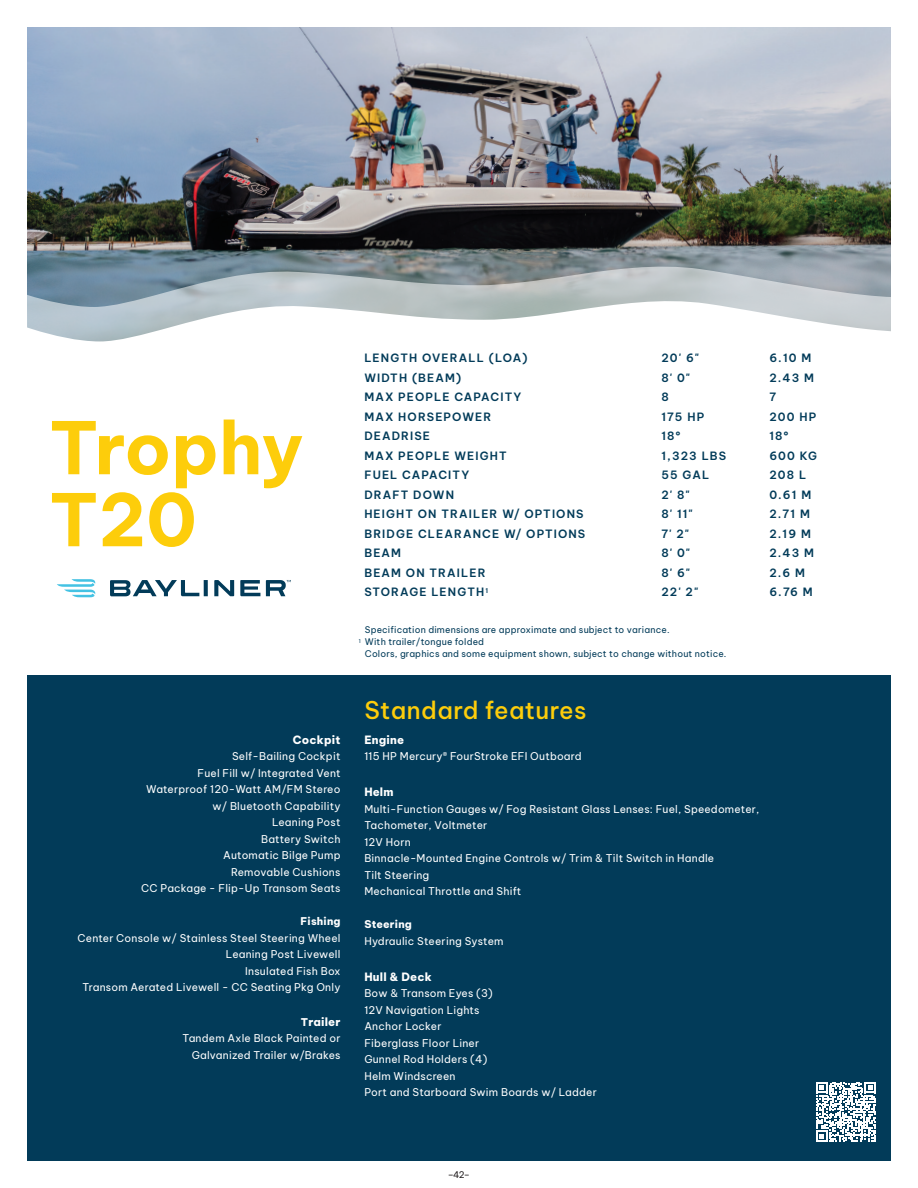
<style>
.page{position:relative;width:918px;height:1188px;background:#fff}
.page>*{position:absolute;margin:0;border:0;box-sizing:border-box;transform-origin:0 0}
.t1{font:700 72px/72px "Be Vietnam Pro";letter-spacing:-.005em;color:#fdcd0b}
.t2{font:500 24px "Be Vietnam Pro";letter-spacing:.02em;color:#fdcd0b}
.t3{font:600 11.25px "Be Vietnam Pro";letter-spacing:.1em;color:#023b59}
.t4{font:800 11.25px "Be Vietnam Pro";letter-spacing:.02em;color:#fff}
.t5{font:10.5px/16.5px "Be Vietnam Pro";letter-spacing:.02em;color:#fff;text-align:right}
.t6{font:800 10.5px "Be Vietnam Pro";letter-spacing:.02em;color:#fff}
.t7{font:9px/12px "Be Vietnam Pro";letter-spacing:.02em;color:#023b59}
.t8{font:9px "Be Vietnam Pro";color:#231f20}
.s1{font-size:10.5px}
</style>
<div class="page">
<div style="left:27px;top:675px;width:864px;height:486px;background:#023b59"></div>
<img style="left:27px;top:27px;width:864px;height:240px">
<svg style="left:27px;top:267px;width:864px;height:75px"></svg>
<svg style="left:57px;top:579px;width:38px;height:18px"></svg>
<svg style="left:110px;top:580px;width:89px;height:16px"></svg>
<svg style="left:204px;top:580px;width:4px;height:16px"></svg>
<svg style="left:214px;top:580px;width:20px;height:16px"></svg>
<svg style="left:240px;top:580px;width:20px;height:16px"></svg>
<svg style="left:266px;top:580px;width:25px;height:16px"></svg>
<svg style="left:816px;top:1082px;width:60px;height:60px"></svg>
<h1 class="t1" style="left:49px;top:404px;width:256px">Trophy<br>T20</h1>
<p class="t4" style="left:293px;top:730px;width:49px">Cockpit</p>
<p class="t5" style="left:141px;top:747px;width:201px">Self-Bailing Cockpit<br>Fuel Fill w/ Integrated Vent<br>Waterproof 120-Watt AM/FM Stereo w/ Bluetooth Capability<br>Leaning Post<br>Battery Switch<br>Automatic Bilge Pump<br>Removable Cushions<br>CC Package - Flip-Up Transom Seats</p>
<p class="t6" style="left:301px;top:912px;width:41px">Fishing</p>
<p class="t5" style="left:77px;top:929px;width:265px">Center Console w/ Stainless Steel Steering Wheel Leaning Post Livewell<br>Insulated Fish Box<br>Transom Aerated Livewell - CC Seating Pkg Only</p>
<p class="t4" style="left:301px;top:1012px;width:41px"><span class="s1">T</span>railer</p>
<p class="t5" style="left:183px;top:1029px;width:159px">Tandem Axle Black Painted or<br>Galvanized Trailer w/Brakes</p>
<p class="t3" style="left:364px;top:349px;width:165px">LENGTH OVERALL (LOA)</p>
<p class="t3" style="left:661px;top:349px;width:39px">20' 6"</p>
<p class="t3" style="left:769px;top:349px;width:43px">6.10 M</p>
<p class="t3" style="left:364px;top:368px;width:98px">WIDTH (BEAM)</p>
<p class="t3" style="left:661px;top:368px;width:30px">8' 0"</p>
<p class="t3" style="left:769px;top:368px;width:46px">2.43 M</p>
<p class="t3" style="left:364px;top:388px;width:159px">MAX PEOPLE CAPACITY</p>
<p class="t3" style="left:661px;top:388px;width:9px">8</p>
<p class="t3" style="left:769px;top:388px;width:8px">7</p>
<p class="t3" style="left:364px;top:407px;width:129px">MAX HORSEPOWER</p>
<p class="t3" style="left:661px;top:407px;width:44px">175 HP</p>
<p class="t3" style="left:769px;top:407px;width:48px">200 HP</p>
<p class="t3" style="left:364px;top:427px;width:67px">DEADRISE</p>
<p class="t3" style="left:661px;top:427px;width:21px">18º</p>
<p class="t3" style="left:769px;top:427px;width:21px">18º</p>
<p class="t3" style="left:364px;top:446px;width:144px">MAX PEOPLE WEIGHT</p>
<p class="t3" style="left:661px;top:446px;width:66px">1,323 LBS</p>
<p class="t3" style="left:769px;top:446px;width:49px">600 KG</p>
<p class="t3" style="left:364px;top:466px;width:106px">FUEL CAPACITY</p>
<p class="t3" style="left:661px;top:466px;width:49px">55 GAL</p>
<p class="t3" style="left:769px;top:466px;width:38px">208 L</p>
<p class="t3" style="left:364px;top:485px;width:91px">DRAFT DOWN</p>
<p class="t3" style="left:661px;top:485px;width:30px">2' 8"</p>
<p class="t3" style="left:769px;top:485px;width:43px">0.61 M</p>
<p class="t3" style="left:364px;top:505px;width:221px">HEIGHT ON TRAILER W/ OPTIONS</p>
<p class="t3" style="left:661px;top:505px;width:33px">8' 11"</p>
<p class="t3" style="left:769px;top:505px;width:42px">2.71 M</p>
<p class="t3" style="left:364px;top:524px;width:222px">BRIDGE CLEARANCE W/ OPTIONS</p>
<p class="t3" style="left:661px;top:524px;width:29px">7' 2"</p>
<p class="t3" style="left:769px;top:524px;width:43px">2.19 M</p>
<p class="t3" style="left:364px;top:544px;width:38px">BEAM</p>
<p class="t3" style="left:661px;top:544px;width:30px">8' 0"</p>
<p class="t3" style="left:769px;top:544px;width:46px">2.43 M</p>
<p class="t3" style="left:364px;top:563px;width:123px">BEAM ON TRAILER</p>
<p class="t3" style="left:661px;top:563px;width:30px">8' 6"</p>
<p class="t3" style="left:769px;top:563px;width:37px">2.6 M</p>
<p class="t3" style="left:364px;top:583px;width:125px">STORAGE LENGTH<sup>1</sup></p>
<p class="t3" style="left:661px;top:583px;width:38px">22' 2"</p>
<p class="t3" style="left:769px;top:583px;width:45px">6.76 M</p>
<p class="t7" style="left:359px;top:623px;width:312px;text-indent:6px">Specification dimensions are approximate and subject to variance.<br><sup>1</sup> With trailer/tongue folded</p>
<p class="t7" style="left:365px;top:647px;width:363px">Colors, graphics and some equipment shown, subject to change without notice.</p>
<h2 class="t2" style="left:364px;top:690px;width:224px">Standard features</h2>
<p class="t4" style="left:364px;top:730px;width:41px">Engine</p>
<p class="t5" style="left:364px;top:747px;width:219px">115 HP Mercury® FourStroke EFI Outboard</p>
<p class="t4" style="left:364px;top:782px;width:31px">Helm</p>
<p class="t5" style="left:364px;top:800px;width:397px;text-align:left">Multi-Function Gauges w/ Fog Resistant Glass Lenses: Fuel, Speedometer, Tachometer, Voltmeter<br>12V Horn<br>Binnacle-Mounted Engine Controls w/ Trim &amp; Tilt Switch in Handle<br>Tilt Steering<br>Mechanical Throttle and Shift</p>
<p class="t6" style="left:364px;top:915px;width:49px">Steering</p>
<p class="t5" style="left:364px;top:932px;width:141px">Hydraulic Steering System</p>
<p class="t4" style="left:364px;top:967px;width:69px">Hull &amp; Deck</p>
<p class="t5" style="left:364px;top:984px;width:234px;text-align:left">Bow &amp; Transom Eyes (3)<br>12V Navigation Lights<br>Anchor Locker<br>Fiberglass Floor Liner<br>Gunnel Rod Holders (4)<br>Helm Windscreen<br>Port and Starboard Swim Boards w/ Ladder</p>
<p class="t8" style="left:448px;top:1167px;width:24px">–42–</p>
</div>
